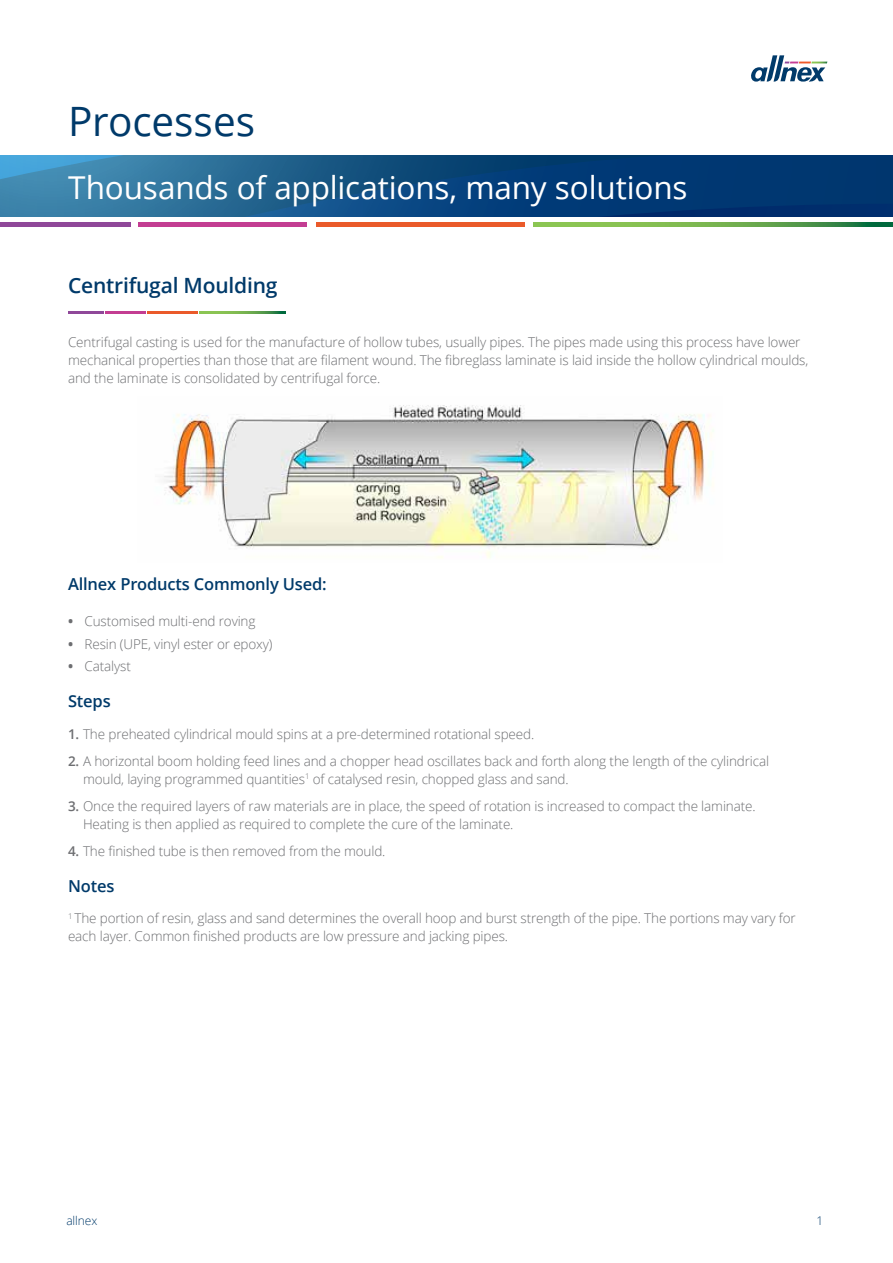
<style>
.page{position:relative;width:893px;height:1263px;background:#fff}
.page>*{position:absolute;margin:0;border:0;box-sizing:border-box;transform-origin:0 0}
.t1{font:40.5px "Open Sans";color:#003a6a}
.t2{font:31.5px "Open Sans";letter-spacing:-.005em;color:#fff}
.t3{font:600 21px "Open Sans";letter-spacing:-.01em;color:#003a6a}
.t4{font:600 16.5px "Open Sans";letter-spacing:-.01em;color:#003a6a}
.t5{font:300 13.5px/18px "Open Sans";letter-spacing:-.01em;color:#6d6e71}
.t6{font:300 12px "Open Sans";letter-spacing:-.005em;color:#003a6a}
.s1{font-weight:700}
.s2{font-weight:600}
</style>
<div class="page">
<svg style="left:751px;top:55px;width:76px;height:27px"></svg>
<div style="left:840px;top:156px;width:53px;height:48px;background:#00366f"></div>
<svg style="left:840px;top:204px;width:53px;height:13px"></svg>
<svg style="left:0;top:156px;width:840px;height:61px;background:#165487"></svg>
<hr style="left:870px;top:222px;width:23px;height:4px;background:#00693d">
<hr style="left:0;top:222px;width:130px;height:4px;background:#8f4899">
<hr style="left:139px;top:222px;width:168px;height:4px;background:#c33d92">
<hr style="left:316px;top:222px;width:209px;height:4px;background:#ea5a2a">
<svg style="left:533px;top:222px;width:337px;height:4px"></svg>
<hr style="left:68px;top:311px;width:35px;height:2px;background:#8f4899">
<hr style="left:105px;top:311px;width:41px;height:2px;background:#c33d92">
<hr style="left:148px;top:311px;width:50px;height:2px;background:#ea5a2a">
<svg style="left:200px;top:311px;width:82px;height:2px"></svg>
<img style="left:164px;top:405px;width:548px;height:153px">
<h1 class="t1" style="left:68px;top:93px;width:189px">Processes</h1>
<h2 class="t2" style="left:68px;top:166px;width:621px">Thousands of applications, many solutions</h2>
<h3 class="t3" style="left:68px;top:271px;width:211px">Centrifugal Moulding</h3>
<p class="t5" style="left:68px;top:333px;width:742px">Centrifugal casting is used for the manufacture of hollow tubes, usually pipes. The pipes made using this process have lower mechanical properties than those that are filament wound. The fibreglass laminate is laid inside the hollow cylindrical moulds, and the laminate is consolidated by centrifugal force.</p>
<p class="t4" style="left:68px;top:573px;width:260px">Allnex Products Commonly Used:</p>
<p class="t5" style="left:68px;top:612px;width:189px"><span class="s1">•</span> Customised multi-end roving</p>
<p class="t5" style="left:68px;top:634px;width:206px"><span class="s1">•</span> Resin (UPE, vinyl ester or epoxy)</p>
<p class="t5" style="left:68px;top:657px;width:64px"><span class="s1">•</span> Catalyst</p>
<p class="t4" style="left:68px;top:690px;width:44px">Steps</p>
<p class="t5" style="left:68px;top:724px;width:468px"><span class="s2">1.</span> The preheated cylindrical mould spins at a pre-determined rotational speed.</p>
<p class="t5" style="left:83px;top:751px;width:688px;text-indent:-15px"><span class="s2">2.</span> A horizontal boom holding feed lines and a chopper head oscillates back and forth along the length of the cylindrical mould, laying programmed quantities<sup>1</sup> of catalysed resin, chopped glass and sand.</p>
<p class="t5" style="left:83px;top:796px;width:674px;text-indent:-15px"><span class="s2">3.</span> Once the required layers of raw materials are in place, the speed of rotation is increased to compact the laminate.<br>Heating is then applied as required to complete the cure of the laminate.</p>
<p class="t5" style="left:68px;top:841px;width:319px"><span class="s2">4.</span> The finished tube is then removed from the mould.</p>
<p class="t4" style="left:68px;top:874px;width:48px">Notes</p>
<p class="t5" style="left:68px;top:909px;width:729px"><sup>1</sup> The portion of resin, glass and sand determines the overall hoop and burst strength of the pipe. The portions may vary for each layer. Common finished products are low pressure and jacking pipes.</p>
<p class="t6" style="left:66px;top:1212px;width:33px">allnex</p>
<p class="t6" style="left:816px;top:1212px;width:8px">1</p>
</div>
